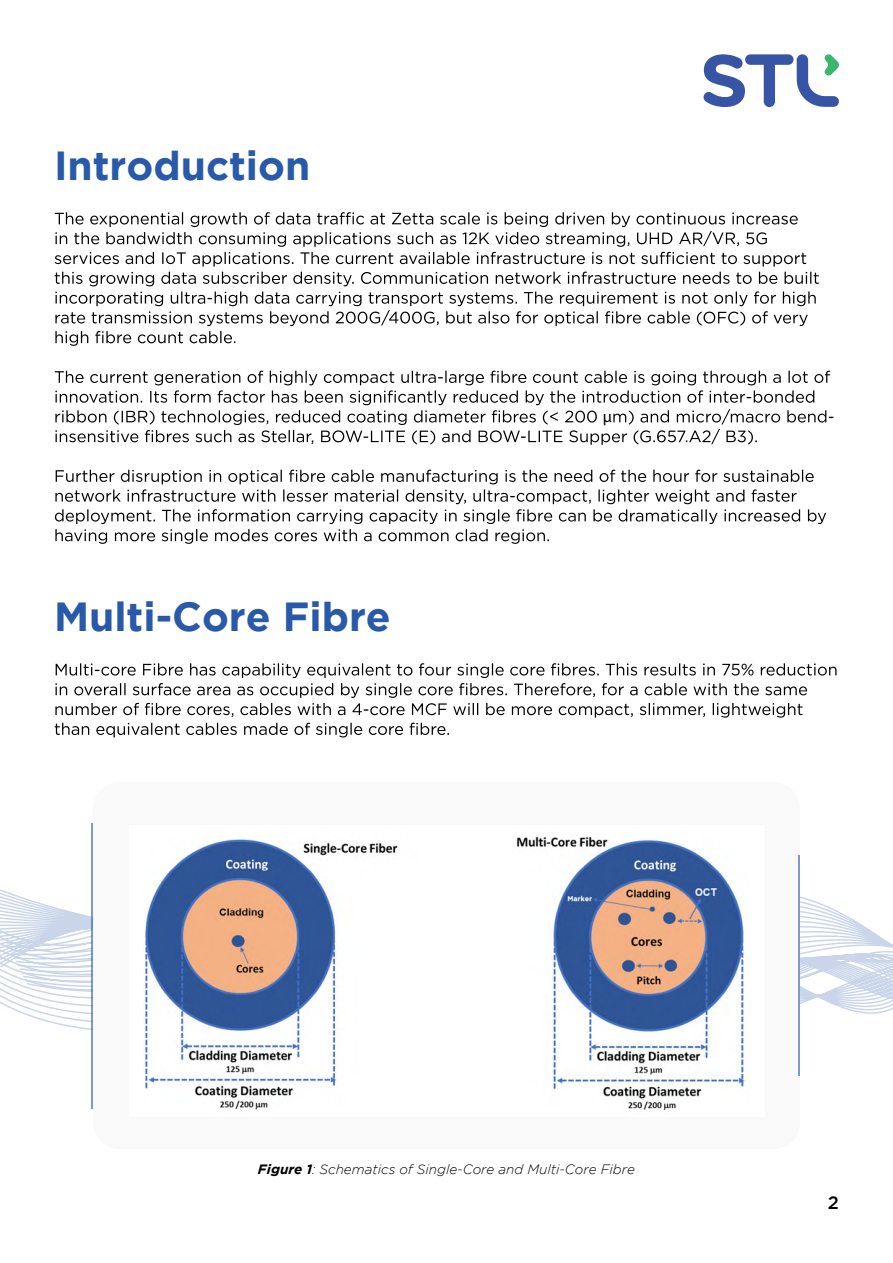
<style>
.page{position:relative;width:893px;height:1263px;background:#fff}
.page>*{position:absolute;margin:0;border:0;box-sizing:border-box;transform-origin:0 0}
.t1{font:700 40.5px "Gotham";color:#2959a9}
.t2{font:500 18px "Gotham";color:#000}
.t3{font:16.5px "Myriad Pro";color:#000}
.t4{font:italic 300 13.5px "Gotham";color:#000}
.s1{font-weight:700}
</style>
<div class="page">
<svg style="left:0;top:889px;width:893px;height:141px"></svg>
<div style="left:93px;top:782px;width:707px;height:367px;background:#faf9f9;border-radius:27px"></div>
<svg style="left:55px;top:212px;width:764px;height:134px"></svg>
<svg style="left:55px;top:371px;width:778px;height:74px"></svg>
<svg style="left:55px;top:470px;width:771px;height:74px"></svg>
<svg style="left:55px;top:663px;width:781px;height:74px"></svg>
<div style="left:129px;top:825px;width:635px;height:291px;background:#fff"></div>
<hr style="left:91px;top:823px;width:2px;height:285px;background:#2959a9">
<hr style="left:798px;top:855px;width:2px;height:221px;background:#2959a9">
<svg style="left:703px;top:54px;width:136px;height:53px"></svg>
<img style="left:145px;top:836px;width:600px;height:275px">
<h1 class="t1" style="left:54px;top:138px;width:258px">Introduction</h1>
<h1 class="t1" style="left:54px;top:590px;width:338px">Multi-Core Fibre</h1>
<p class="t3" style="left:603px;top:407px;width:11px">μ</p>
<p class="t4" style="left:258px;top:1160px;width:379px"><span class="s1">Figure 1</span>: Schematics of Single-Core and Multi-Core Fibre</p>
<h2 class="t2" style="left:828px;top:1191px;width:13px">2</h2>
</div>
